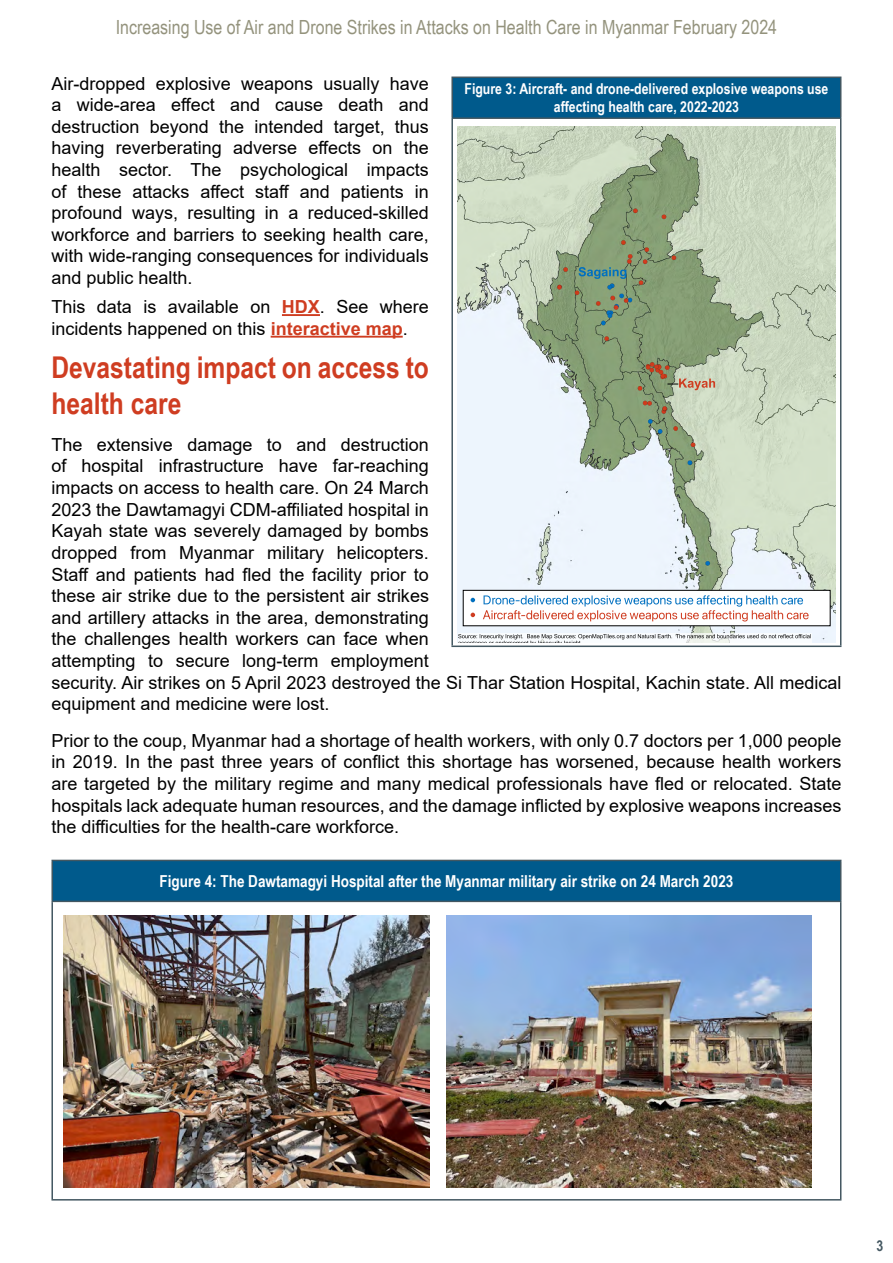
<style>
.page{position:relative;width:893px;height:1263px;background:#fff}
.page>*{position:absolute;margin:0;border:0;box-sizing:border-box;transform-origin:0 0}
.t1{font:700 30px/36px "Arial Narrow";color:#cf3d21}
.t2{font:19.5px "Arial Narrow";color:#94937d}
.t3{font:18px/21.6px "Arial";color:#000;text-align:justify}
.t4{font:700 16.5px "Arial Narrow";color:#fff}
.t5{font:700 15px/18px "Arial Narrow";color:#fff;text-align:center}
.t6{font:700 15px "Arial Narrow";color:#435761}
.s1{font-weight:700;color:#cf3d21}
</style>
<div class="page">
<hr style="left:282px;top:314px;width:38px;height:2px;background:#cf3d21">
<hr style="left:271px;top:336px;width:132px;height:2px;background:#cf3d21">
<div style="left:452px;top:77px;width:389px;height:41px;background:#005a8c"></div>
<hr style="left:451px;top:77px;width:390px;height:1px;background:#435761">
<hr style="left:451px;top:78px;width:2px;height:39px;background:#435761">
<hr style="left:840px;top:78px;width:1px;height:39px;background:#435761">
<hr style="left:451px;top:117px;width:390px;height:2px;background:#435761">
<hr style="left:451px;top:119px;width:2px;height:526px;background:#435761">
<hr style="left:840px;top:119px;width:1px;height:526px;background:#435761">
<hr style="left:451px;top:645px;width:390px;height:2px;background:#435761">
<img style="left:458px;top:126px;width:377px;height:516px">
<svg style="left:579px;top:267px;width:47px;height:12px"></svg>
<div style="left:463px;top:590px;width:367px;height:36px;background:#fff;border:1px solid #000"></div>
<svg style="left:471px;top:613px;width:4px;height:4px"></svg>
<div style="left:458px;top:633px;width:353px;height:9px;background:#fff"></div>
<svg style="left:458px;top:634px;width:353px;height:8px"></svg>
<svg style="left:471px;top:598px;width:4px;height:4px"></svg>
<svg style="left:483px;top:595px;width:326px;height:26px"></svg>
<svg style="left:668px;top:379px;width:47px;height:11px"></svg>
<div style="left:52px;top:860px;width:789px;height:41px;background:#005a8c"></div>
<hr style="left:51px;top:860px;width:790px;height:1px;background:#435761">
<hr style="left:51px;top:861px;width:2px;height:40px;background:#435761">
<hr style="left:840px;top:861px;width:1px;height:40px;background:#435761">
<hr style="left:51px;top:901px;width:790px;height:1px;background:#435761">
<hr style="left:51px;top:902px;width:2px;height:297px;background:#435761">
<hr style="left:840px;top:902px;width:1px;height:297px;background:#435761">
<hr style="left:51px;top:1199px;width:790px;height:1px;background:#435761">
<img style="left:64px;top:915px;width:365px;height:273px">
<img style="left:446px;top:915px;width:366px;height:273px">
<p class="t2" style="left:116px;top:13px;width:663px">Increasing Use of Air and Drone Strikes in Attacks on Health Care in Myanmar February 2024</p>
<p class="t3" style="left:51px;top:72px;width:379px">Air-dropped explosive weapons usually have a wide-area effect and cause death and destruction beyond the intended target, thus having reverberating adverse effects on the health sector. The psychological impacts of these attacks affect staff and patients in profound ways, resulting in a reduced-skilled workforce and barriers to seeking health care, with wide-ranging consequences for individuals and public health.</p>
<p class="t3" style="left:51px;top:296px;width:379px">This data is available on <span class="s1">HDX</span>. See where incidents happened on this <span class="s1">interactive map</span>.</p>
<h1 class="t1" style="left:51px;top:348px;width:379px">Devastating impact on access to health care</h1>
<p class="t3" style="left:51px;top:434px;width:791px;text-align:left">The extensive damage to and destruction<br>of hospital infrastructure have far-reaching<br>impacts on access to health care. On 24 March<br>2023 the Dawtamagyi CDM-affiliated hospital in<br>Kayah state was severely damaged by bombs<br>dropped from Myanmar military helicopters.<br>Staff and patients had fled the facility prior to<br>these air strike due to the persistent air strikes<br>and artillery attacks in the area, demonstrating<br>the challenges health workers can face when<br>attempting to secure long-term employment<br>security. Air strikes on 5 April 2023 destroyed the Si Thar Station Hospital, Kachin state. All medical equipment and medicine were lost.</p>
<p class="t3" style="left:51px;top:729px;width:791px">Prior to the coup, Myanmar had a shortage of health workers, with only 0.7 doctors per 1,000 people in 2019. In the past three years of conflict this shortage has worsened, because health workers are targeted by the military regime and many medical professionals have fled or relocated. State hospitals lack adequate human resources, and the damage inflicted by explosive weapons increases the difficulties for the health-care workforce.</p>
<p class="t5" style="left:464px;top:79px;width:365px">Figure 3: Aircraft- and drone-delivered explosive weapons use affecting health care, 2022-2023</p>
<p class="t4" style="left:160px;top:869px;width:575px">Figure 4: The Dawtamagyi Hospital after the Myanmar military air strike on 24 March 2023</p>
<p class="t6" style="left:876px;top:1234px;width:8px">3</p>
</div>
